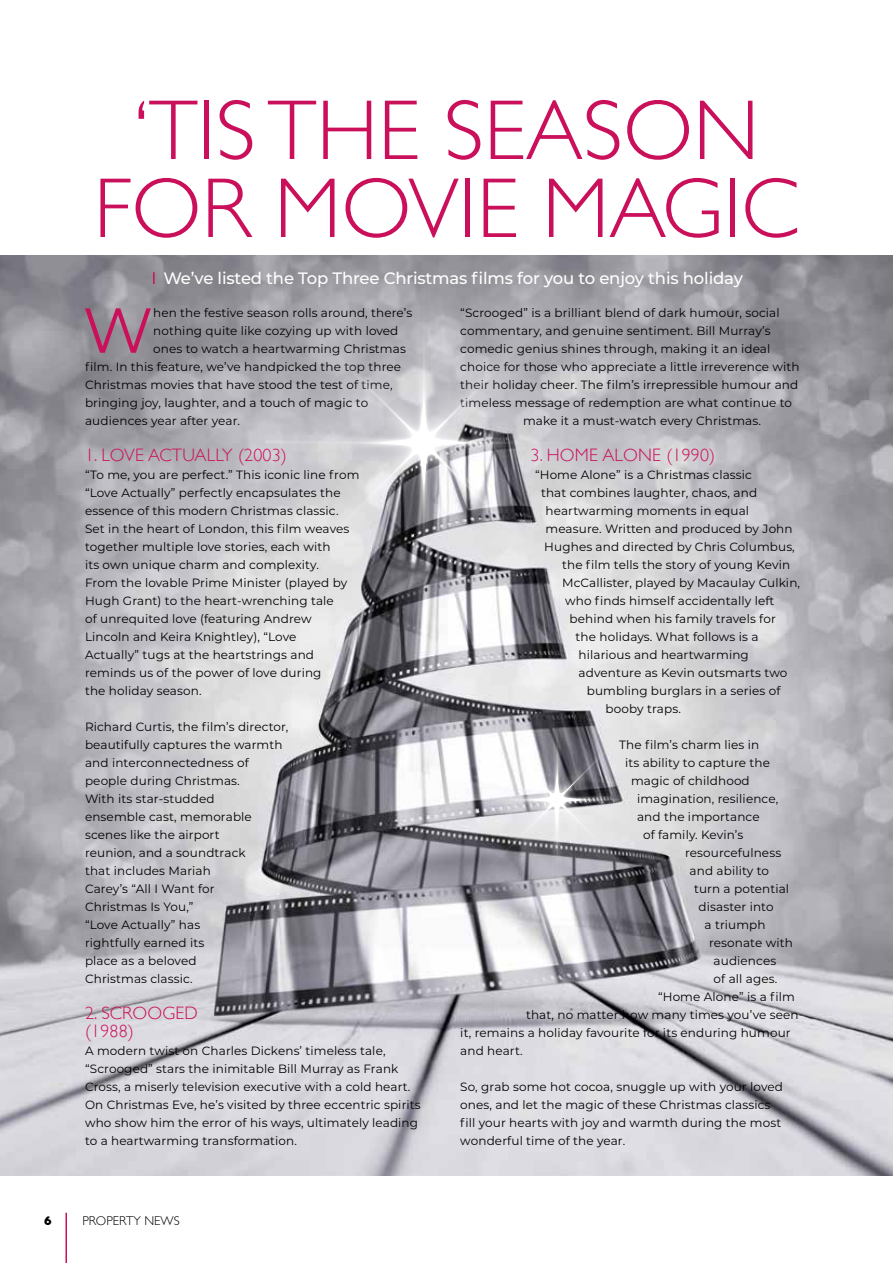
<style>
.page{position:relative;width:893px;height:1263px;background:#fff}
.page>*{position:absolute;margin:0;border:0;box-sizing:border-box;transform-origin:0 0}
.t1{font:300 85.5px/78px "Gill Sans";color:#cb105b;text-align:center}
.t2{font:63.45px "Montserrat";color:#cb105b}
.t3{font:300 18px/18px "Gill Sans";letter-spacing:.01em;color:#cb105b}
.t4{font:500 16.5px "Montserrat";letter-spacing:-.01em;color:#fff}
.t5{font:300 12.75px "Gill Sans";color:#000}
.t6{font:700 12.75px "Gill Sans";color:#000}
.t7{font:12px/18px "Montserrat";letter-spacing:.01em;color:#000}
</style>
<div class="page">
<img style="left:0;top:255px;width:893px;height:921px">
<hr style="left:65px;top:1213px;width:2px;height:50px;background:#cb105b">
<svg style="left:153px;top:272px;width:2px;height:12px"></svg>
<svg style="left:266px;top:270px;width:288px;height:345px;background:#b5b4b9"></svg>
<svg style="left:461px;top:695px;width:175px;height:209px;background:#acabb0"></svg>
<h1 class="t1" style="left:94px;top:88px;width:707px">‘TIS THE SEASON<br>FOR MOVIE MAGIC</h1>
<h3 class="t4" style="left:163px;top:266px;width:581px">We’ve listed the Top Three Christmas films for you to enjoy this holiday</h3>
<h2 class="t2" style="left:83px;top:287px;width:72px">W</h2>
<p class="t7" style="left:153px;top:303px;width:261px">hen the festive season rolls around, there’s</p>
<p class="t7" style="left:460px;top:303px;width:321px">“Scrooged” is a brilliant blend of dark humour, social</p>
<p class="t7" style="left:460px;top:321px;width:312px">commentary, and genuine sentiment. Bill Murray’s</p>
<p class="t7" style="left:460px;top:339px;width:312px">comedic genius shines through, making it an ideal</p>
<p class="t7" style="left:460px;top:357px;width:341px">choice for those who appreciate a little irreverence with</p>
<p class="t7" style="left:460px;top:375px;width:340px">their holiday cheer. The film’s irrepressible humour and</p>
<p class="t7" style="left:460px;top:393px;width:333px">timeless message of redemption are what continue to</p>
<p class="t7" style="left:523px;top:411px;width:239px">make it a must-watch every Christmas.</p>
<h3 class="t3" style="left:531px;top:445px;width:186px">3. HOME ALONE (1990)</h3>
<p class="t7" style="left:535px;top:465px;width:218px">“Home Alone” is a Christmas classic</p>
<p class="t7" style="left:541px;top:483px;width:218px">that combines laughter, chaos, and</p>
<p class="t7" style="left:546px;top:501px;width:205px">heartwarming moments in equal</p>
<p class="t7" style="left:546px;top:519px;width:249px">measure. Written and produced by John</p>
<p class="t7" style="left:544px;top:537px;width:252px">Hughes and directed by Chris Columbus,</p>
<p class="t7" style="left:562px;top:555px;width:230px">the film tells the story of young Kevin</p>
<p class="t7" style="left:562px;top:573px;width:240px">McCallister, played by Macaulay Culkin,</p>
<p class="t7" style="left:565px;top:591px;width:211px">who finds himself accidentally left</p>
<p class="t7" style="left:570px;top:609px;width:208px">behind when his family travels for</p>
<p class="t7" style="left:576px;top:627px;width:184px">the holidays. What follows is a</p>
<p class="t7" style="left:579px;top:645px;width:172px">hilarious and heartwarming</p>
<p class="t7" style="left:579px;top:663px;width:210px">adventure as Kevin outsmarts two</p>
<p class="t7" style="left:587px;top:681px;width:195px">bumbling burglars in a series of</p>
<p class="t7" style="left:606px;top:699px;width:77px">booby traps.</p>
<p class="t7" style="left:619px;top:735px;width:142px">The film’s charm lies in</p>
<p class="t7" style="left:625px;top:753px;width:146px">its ability to capture the</p>
<p class="t7" style="left:631px;top:771px;width:120px">magic of childhood</p>
<p class="t7" style="left:637px;top:789px;width:143px">imagination, resilience,</p>
<p class="t7" style="left:637px;top:807px;width:124px">and the importance</p>
<p class="t7" style="left:643px;top:825px;width:102px">of family. Kevin’s</p>
<p class="t7" style="left:685px;top:843px;width:98px">resourcefulness</p>
<p class="t7" style="left:690px;top:861px;width:81px">and ability to</p>
<p class="t7" style="left:694px;top:879px;width:97px">turn a potential</p>
<p class="t7" style="left:699px;top:897px;width:76px">disaster into</p>
<p class="t7" style="left:705px;top:915px;width:63px">a triumph</p>
<p class="t7" style="left:709px;top:933px;width:85px">resonate with</p>
<p class="t7" style="left:714px;top:951px;width:64px">audiences</p>
<p class="t7" style="left:714px;top:969px;width:65px">of all ages.</p>
<p class="t7" style="left:658px;top:987px;width:138px">“Home Alone” is a film</p>
<p class="t7" style="left:526px;top:1005px;width:274px">that, no matter how many times you’ve seen</p>
<p class="t7" style="left:460px;top:1023px;width:332px">it, remains a holiday favourite for its enduring humour</p>
<p class="t7" style="left:460px;top:1041px;width:64px">and heart.</p>
<p class="t7" style="left:460px;top:1077px;width:324px">So, grab some hot cocoa, snuggle up with your loved ones, and let the magic of these Christmas classics fill your hearts with joy and warmth during the most wonderful time of the year.</p>
<p class="t7" style="left:153px;top:321px;width:247px">nothing quite like cozying up with loved</p>
<p class="t7" style="left:153px;top:339px;width:254px">ones to watch a heartwarming Christmas</p>
<p class="t7" style="left:85px;top:357px;width:317px">film. In this feature, we’ve handpicked the top three</p>
<p class="t7" style="left:85px;top:375px;width:309px">Christmas movies that have stood the test of time,</p>
<p class="t7" style="left:85px;top:393px;width:285px">bringing joy, laughter, and a touch of magic to</p>
<p class="t7" style="left:85px;top:411px;width:156px">audiences year after year.</p>
<h3 class="t3" style="left:85px;top:445px;width:203px">1. LOVE ACTUALLY (2003)</h3>
<p class="t7" style="left:85px;top:465px;width:276px">“To me, you are perfect.” This iconic line from “Love Actually” perfectly encapsulates the essence of this modern Christmas classic.<br>Set in the heart of London, this film weaves together multiple love stories, each with<br>its own unique charm and complexity.<br>From the lovable Prime Minister (played by Hugh Grant) to the heart-wrenching tale<br>of unrequited love (featuring Andrew<br>Lincoln and Keira Knightley), “Love<br>Actually” tugs at the heartstrings and reminds us of the power of love during<br>the holiday season.</p>
<p class="t7" style="left:85px;top:717px;width:205px">Richard Curtis, the film’s director, beautifully captures the warmth and interconnectedness of people during Christmas.<br>With its star-studded<br>ensemble cast, memorable scenes like the airport<br>reunion, and a soundtrack<br>that includes Mariah<br>Carey’s “All I Want for<br>Christmas Is You,”<br>“Love Actually” has<br>rightfully earned its<br>place as a beloved<br>Christmas classic.</p>
<h3 class="t3" style="left:85px;top:1003px;width:114px">2. SCROOGED (1988)</h3>
<p class="t7" style="left:85px;top:1041px;width:337px">A modern twist on Charles Dickens’ timeless tale, “Scrooged” stars the inimitable Bill Murray as Frank Cross, a miserly television executive with a cold heart.<br>On Christmas Eve, he’s visited by three eccentric spirits who show him the error of his ways, ultimately leading to a heartwarming transformation.</p>
<p class="t6" style="left:44px;top:1211px;width:9px">6</p>
<p class="t5" style="left:82px;top:1211px;width:99px">PROPERTY NEWS</p>
</div>
